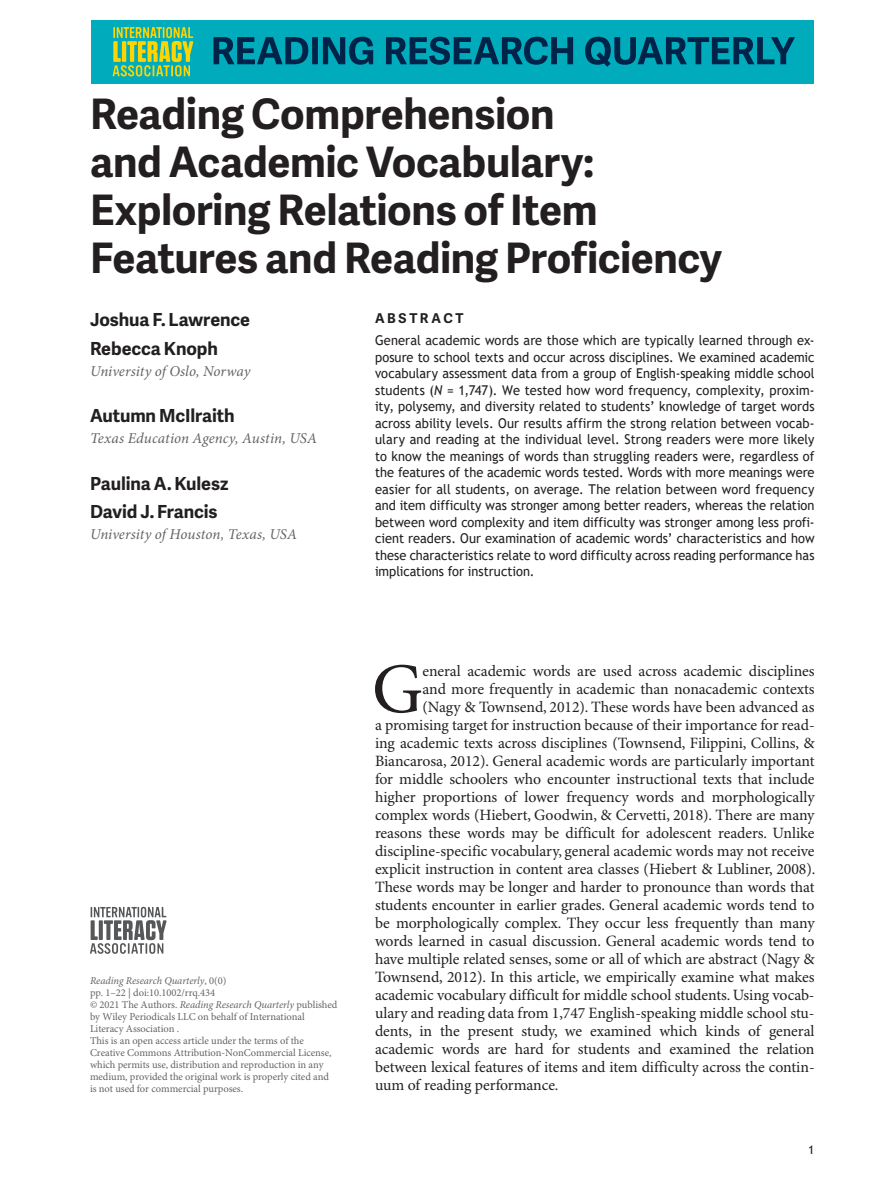
<style>
.page{position:relative;width:893px;height:1191px;background:#fff}
.page>*{position:absolute;margin:0;border:0;box-sizing:border-box;transform-origin:0 0}
.t1{font:71.1px "Minion Pro";color:#231f20}
.t2{font:700 42px/48px "Adelle Sans";letter-spacing:-.01em;color:#231f20}
.t3{font:700 18px/28.5px "Adelle Sans";letter-spacing:-.005em;color:#231f20}
.t4{font:15.75px "Minion Pro";letter-spacing:-.005em;color:#231f20}
.t5{font:italic 15px "Minion Pro";letter-spacing:.005em;color:#636366}
.t6{font:13.5px/16.5px "Trebuchet MS";letter-spacing:-.005em;color:#231f20;text-align:justify;scale:.95 1}
.t7{font:700 13.5px "Adelle Sans";letter-spacing:.205em;color:#231f20}
.t8{font:12px "Trebuchet MS";color:#231f20}
.t9{font:10.5px/12px "Minion Pro";letter-spacing:-.005em;color:#636366}
.s1{font-style:italic}
</style>
<div class="page">
<svg style="left:90px;top:906px;width:76px;height:47px"></svg>
<div style="left:91px;top:20px;width:723px;height:64px;background:#00acbc"></div>
<svg style="left:113px;top:27px;width:80px;height:49px"></svg>
<svg style="left:213px;top:37px;width:582px;height:30px"></svg>
<h2 class="t2" style="left:90px;top:88px;width:633px">Reading Comprehension<br>and Academic Vocabulary:<br>Exploring Relations of Item<br>Features and Reading Proficiency</h2>
<p class="t3" style="left:90px;top:304px;width:162px">Joshua F. Lawrence<br>Rebecca Knoph</p>
<p class="t5" style="left:90px;top:360px;width:162px">University of Oslo, Norway</p>
<p class="t3" style="left:90px;top:400px;width:146px">Autumn McIlraith</p>
<p class="t5" style="left:90px;top:428px;width:228px">Texas Education Agency, Austin, USA</p>
<p class="t3" style="left:90px;top:468px;width:140px">Paulina A. Kulesz<br>David J. Francis</p>
<p class="t5" style="left:90px;top:524px;width:209px">University of Houston, Texas, USA</p>
<p class="t9" style="left:90px;top:975px;width:249px"><span class="s1">Reading Research Quarterly</span>, 0(0)<br>pp. 1–22 | doi:10.1002/rrq.434<br>© 2021 The Authors. <span class="s1">Reading Research Quarterly</span> published by Wiley Periodicals LLC on behalf of International Literacy Association .<br>This is an open access article under the terms of the Creative Commons Attribution-NonCommercial License, which permits use, distribution and reproduction in any medium, provided the original work is properly cited and is not used for commercial purposes.</p>
<p class="t7" style="left:375px;top:308px;width:90px">ABSTRACT</p>
<p class="t6" style="left:375px;top:332px;width:464px">General academic words are those which are typically learned through ex&shy;posure to school texts and occur across disciplines. We examined academic vocabulary assessment data from a group of English-speaking middle school students (<span class="s1">N</span> = 1,747). We tested how word frequency, complexity, proxim&shy;ity, polysemy, and diversity related to students’ knowledge of target words across ability levels. Our results affirm the strong relation between vocab&shy;ulary and reading at the individual level. Strong readers were more likely to know the meanings of words than struggling readers were, regardless of the features of the academic words tested. Words with more meanings were easier for all students, on average. The relation between word frequency and item difficulty was stronger among better readers, whereas the relation between word complexity and item difficulty was stronger among less profi&shy;cient readers. Our examination of academic words’ characteristics and how these characteristics relate to word difficulty across reading performance has implications for instruction.</p>
<h1 class="t1" style="left:372px;top:647px;width:52px">G</h1>
<p class="t4" style="left:422px;top:661px;width:394px">eneral academic words are used across academic disciplines</p>
<p class="t4" style="left:422px;top:679px;width:394px">and more frequently in academic than nonacademic contexts</p>
<p class="t4" style="left:422px;top:697px;width:394px">(Nagy &amp; Townsend, 2012). These words have been advanced as</p>
<p class="t4" style="left:375px;top:715px;width:441px">a promising target for instruction because of their importance for read-</p>
<p class="t4" style="left:375px;top:733px;width:441px">ing academic texts across disciplines (Townsend, Filippini, Collins, &amp;</p>
<p class="t4" style="left:375px;top:751px;width:441px">Biancarosa, 2012). General academic words are particularly important</p>
<p class="t4" style="left:375px;top:769px;width:441px">for middle schoolers who encounter instructional texts that include</p>
<p class="t4" style="left:375px;top:787px;width:441px">higher proportions of lower frequency words and morphologically</p>
<p class="t4" style="left:375px;top:805px;width:441px">complex words (Hiebert, Goodwin, &amp; Cervetti, 2018). There are many</p>
<p class="t4" style="left:375px;top:823px;width:441px">reasons these words may be difficult for adolescent readers. Unlike</p>
<p class="t4" style="left:375px;top:841px;width:441px">discipline-specific vocabulary, general academic words may not receive</p>
<p class="t4" style="left:375px;top:859px;width:442px">explicit instruction in content area classes (Hiebert &amp; Lubliner, 2008).</p>
<p class="t4" style="left:375px;top:877px;width:441px">These words may be longer and harder to pronounce than words that</p>
<p class="t4" style="left:375px;top:895px;width:441px">students encounter in earlier grades. General academic words tend to</p>
<p class="t4" style="left:375px;top:913px;width:441px">be morphologically complex. They occur less frequently than many</p>
<p class="t4" style="left:375px;top:931px;width:441px">words learned in casual discussion. General academic words tend to</p>
<p class="t4" style="left:375px;top:949px;width:441px">have multiple related senses, some or all of which are abstract (Nagy &amp;</p>
<p class="t4" style="left:375px;top:967px;width:441px">Townsend, 2012). In this article, we empirically examine what makes</p>
<p class="t4" style="left:375px;top:985px;width:441px">academic vocabulary difficult for middle school students. Using vocab-</p>
<p class="t4" style="left:375px;top:1003px;width:441px">ulary and reading data from 1,747 English-speaking middle school stu-</p>
<p class="t4" style="left:375px;top:1021px;width:441px">dents, in the present study, we examined which kinds of general</p>
<p class="t4" style="left:375px;top:1039px;width:441px">academic words are hard for students and examined the relation</p>
<p class="t4" style="left:375px;top:1057px;width:441px">between lexical features of items and item difficulty across the contin-</p>
<p class="t4" style="left:375px;top:1075px;width:185px">uum of reading performance.</p>
<p class="t8" style="left:808px;top:1141px;width:8px">1</p>
</div>
